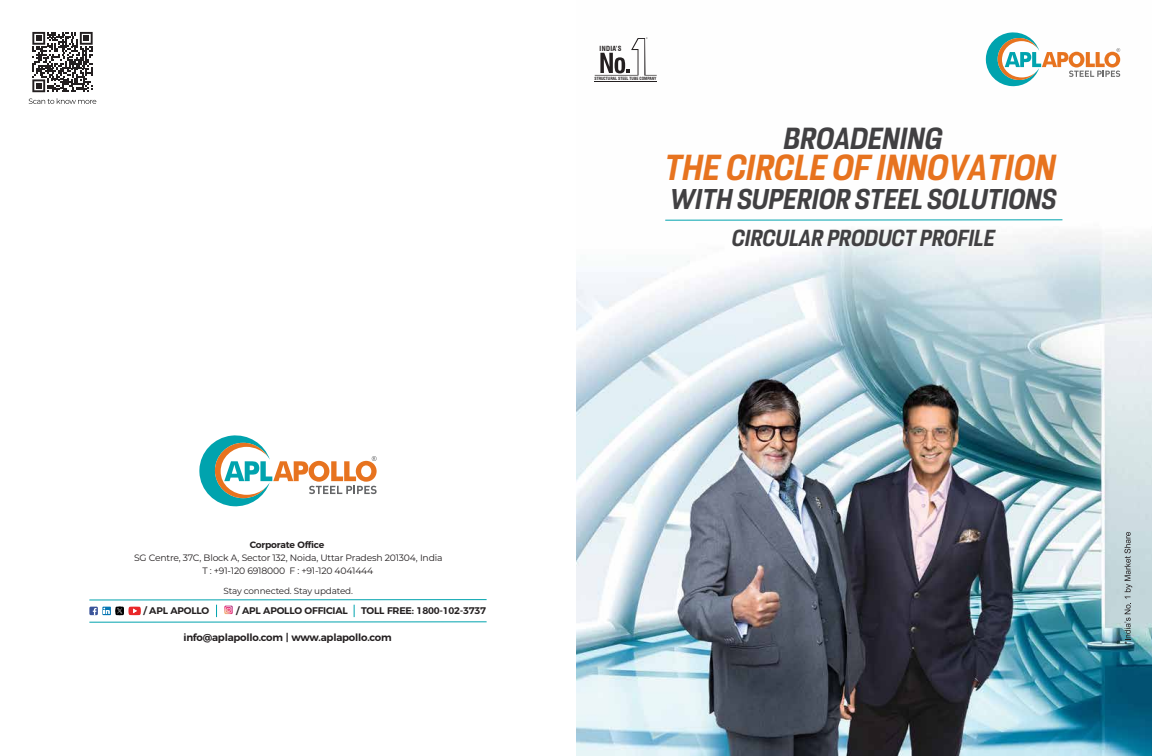
<style>
.page{position:relative;width:1152px;height:756px;background:#fff}
.page>*{position:absolute;margin:0;border:0;box-sizing:border-box;transform-origin:0 0}
.t1{font:38.3px "Resolve Bold Nrw Ita";color:#e7731f}
.t2{font:32.3px "Resolve Bold Nrw Ita";color:#414042}
.t3{font:30.3px "Resolve Bold Nrw Ita";color:#414042}
.t4{font:24.5px "Resolve Bold Nrw Ita";color:#414042}
.t5{font:600 10.2px "Montserrat";letter-spacing:-.02em;color:#231f20}
.t6{font:600 9.6px "Montserrat";letter-spacing:-.02em;color:#231f20}
.t7{font:9.2px/13.2px "Montserrat";letter-spacing:-.02em;color:#231f20;text-align:center}
.t8{font:600 9.2px "Montserrat";letter-spacing:-.02em;color:#231f20}
.t9{font:8.9px "Montserrat";letter-spacing:-.02em;color:#231f20}
.t10{font:700 condensed 6.9px "Swiss 721 BT";letter-spacing:.04em;color:#231f20}
.t11{font:700 condensed 4.2px "Swiss 721 BT";color:#231f20}
.t12{font:3.8px "Myriad Pro";color:#231f20}
</style>
<div class="page">
<img style="left:576px;top:49px;width:576px;height:707px">
<svg style="left:595px;top:38px;width:62px;height:38px"></svg>
<hr style="left:595px;top:81px;width:62px;height:1px;background:#231f20">
<svg style="left:986px;top:32px;width:134px;height:55px"></svg>
<svg style="left:1124px;top:532px;width:8px;height:112px"></svg>
<svg style="left:32px;top:32px;width:61px;height:60px"></svg>
<svg style="left:29px;top:98px;width:67px;height:6px"></svg>
<svg style="left:199px;top:435px;width:178px;height:72px"></svg>
<svg style="left:89px;top:599px;width:398px;height:24px"></svg>
<svg style="left:665px;top:219px;width:398px;height:2px"></svg>
<p class="t12" style="left:646px;top:36px;width:3px">*</p>
<p class="t10" style="left:600px;top:44px;width:23px">INDIA’S</p>
<p class="t11" style="left:594px;top:76px;width:64px">STRUCTURAL STEEL TUBE COMPANY</p>
<h2 class="t2" style="left:784px;top:120px;width:160px">BROADENING</h2>
<h1 class="t1" style="left:664px;top:147px;width:393px">THE CIRCLE OF INNOVATION</h1>
<h3 class="t3" style="left:670px;top:182px;width:388px">WITH SUPERIOR STEEL SOLUTIONS</h3>
<h3 class="t4" style="left:732px;top:225px;width:264px">CIRCULAR PRODUCT PROFILE</h3>
<p class="t8" style="left:250px;top:537px;width:76px">Corporate Office</p>
<p class="t7" style="left:134px;top:551px;width:310px">SG Centre, 37C, Block A, Sector 132, Noida, Uttar Pradesh 201304, India<br>T : +91-120 6918000 F : +91-120 4041444</p>
<p class="t9" style="left:223px;top:585px;width:131px">Stay connected. Stay updated.</p>
<p class="t6" style="left:143px;top:603px;width:67px">/ APL APOLLO</p>
<p class="t6" style="left:236px;top:603px;width:113px">/ APL APOLLO OFFICIAL</p>
<p class="t6" style="left:361px;top:603px;width:126px">TOLL FREE: 1800-102-3737</p>
<p class="t5" style="left:183px;top:630px;width:210px">info@aplapollo.com | www.aplapollo.com</p>
</div>
